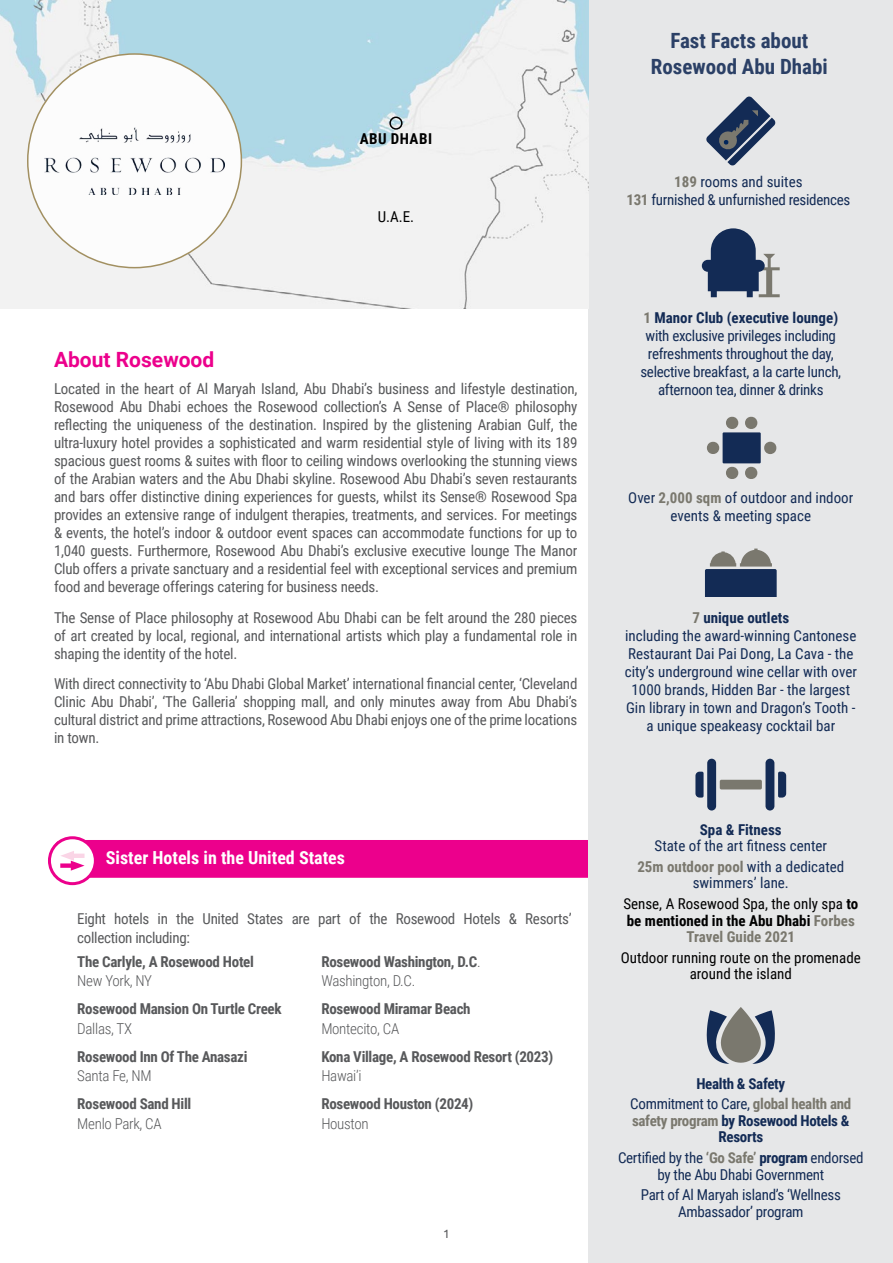
<style>
.page{position:relative;width:893px;height:1263px;background:#fff}
.page>*{position:absolute;margin:0;border:0;box-sizing:border-box;transform-origin:0 0}
.t1{font:700 21px/25.2px "Roboto Condensed";color:#2b4066;text-align:center}
.t2{font:700 21px "Roboto";color:#ec008c}
.t3{font:700 18px "Roboto Condensed";color:#fff}
.t4{font:15px/18px "Roboto Condensed";letter-spacing:-.015em;color:#58595b;text-align:justify}
.t5{font:15px/18px "Roboto Condensed";letter-spacing:-.01em;color:#132b55;text-align:center}
.t6{font:700 15px "Roboto Condensed";letter-spacing:-.02em;color:#58595b}
.t7{font:15px/16.5px "Roboto Condensed";color:#000;text-align:center}
.t8{font:300 15px "Roboto Condensed";letter-spacing:-.02em;color:#58595b}
.t9{font:700 15px/16.5px "Roboto Condensed";letter-spacing:-.02em;color:#7a786e;text-align:center}
.t10{font:700 15px "Roboto Condensed";letter-spacing:-.02em;color:#132b55}
.t11{font:700 15px "Roboto Condensed";letter-spacing:.035em;color:#000}
.t12{font:12px "Ubuntu";color:#58595b}
.s1{font-weight:300}
.s2{font-weight:700;color:#7a786e}
.s3{font-weight:700}
.s4{font-weight:400;color:#132b55}
.s5{color:#132b55}
</style>
<div class="page">
<div style="left:54px;top:840px;width:549px;height:38px;background:#ec008c;border-radius:9px"></div>
<div style="left:49px;top:838px;width:46px;height:46px;background:#fff;border-radius:50%"></div>
<svg style="left:60px;top:851px;width:25px;height:20px"></svg>
<div style="left:48px;top:836px;width:49px;height:49px;border:3px solid #ec008c;border-radius:50%"></div>
<div style="left:589px;top:0;width:304px;height:1263px;background:#e6e7e8"></div>
<img style="left:0;top:0;width:589px;height:308px">
<div style="left:28px;top:54px;width:213px;height:214px;background:#fcfcfc;border-radius:50%"></div>
<img style="left:45px;top:127px;width:179px;height:67px">
<div style="left:389px;top:117px;width:14px;height:13px;border:2px solid #000;border-radius:50%"></div>
<svg style="left:706px;top:96px;width:70px;height:70px"></svg>
<svg style="left:705px;top:549px;width:72px;height:48px"></svg>
<div style="left:723px;top:432px;width:38px;height:31px;background:#132b55"></div>
<svg style="left:764px;top:442px;width:13px;height:12px"></svg>
<svg style="left:745px;top:466px;width:12px;height:13px"></svg>
<svg style="left:726px;top:466px;width:12px;height:13px"></svg>
<svg style="left:745px;top:416px;width:12px;height:13px"></svg>
<svg style="left:726px;top:416px;width:12px;height:13px"></svg>
<svg style="left:707px;top:441px;width:12px;height:13px"></svg>
<svg style="left:702px;top:228px;width:78px;height:69px"></svg>
<svg style="left:707px;top:1007px;width:68px;height:57px"></svg>
<svg style="left:695px;top:759px;width:91px;height:51px"></svg>
<div style="left:720px;top:780px;width:42px;height:9px;background:#7a786e;border-radius:2px"></div>
<p class="t11" style="left:360px;top:128px;width:74px">ABU DHABI</p>
<p class="t7" style="left:378px;top:207px;width:38px">U.A.E.</p>
<p class="t2" style="left:54px;top:345px;width:162px">About Rosewood</p>
<p class="t4" style="left:54px;top:379px;width:525px">Located in the heart of Al Maryah Island, Abu Dhabi’s business and lifestyle destination, Rosewood Abu Dhabi echoes the Rosewood collection’s A Sense of Place® philosophy reflecting the uniqueness of the destination. Inspired by the glistening Arabian Gulf, the ultra-luxury hotel provides a sophisticated and warm residential style of living with its 189 spacious guest rooms &amp; suites with floor to ceiling windows overlooking the stunning views of the Arabian waters and the Abu Dhabi skyline. Rosewood Abu Dhabi’s seven restaurants and bars offer distinctive dining experiences for guests, whilst its Sense® Rosewood Spa provides an extensive range of indulgent therapies, treatments, and services. For meetings &amp; events, the hotel’s indoor &amp; outdoor event spaces can accommodate functions for up to 1,040 guests. Furthermore, Rosewood Abu Dhabi’s exclusive executive lounge The Manor Club offers a private sanctuary and a residential feel with exceptional services and premium food and beverage offerings catering for business needs.</p>
<p class="t4" style="left:54px;top:608px;width:525px">The Sense of Place philosophy at Rosewood Abu Dhabi can be felt around the 280 pieces of art created by local, regional, and international artists which play a fundamental role in shaping the identity of the hotel.</p>
<p class="t4" style="left:54px;top:674px;width:525px">With direct connectivity to ‘Abu Dhabi Global Market’ international financial center, ‘Cleveland Clinic Abu Dhabi’, ‘The Galleria’ shopping mall, and only minutes away from Abu Dhabi’s cultural district and prime attractions, Rosewood Abu Dhabi enjoys one of the prime locations in town.</p>
<p class="t3" style="left:106px;top:845px;width:241px">Sister Hotels in the United States</p>
<p class="t4" style="left:77px;top:908px;width:496px;line-height:19.5px">Eight hotels in the United States are part of the Rosewood Hotels &amp; Resorts’ collection including:</p>
<p class="t6" style="left:77px;top:951px;width:178px">The Carlyle, A Rosewood Hotel</p>
<p class="t8" style="left:77px;top:970px;width:76px">New York, NY</p>
<p class="t6" style="left:77px;top:998px;width:206px">Rosewood Mansion On Turtle Creek</p>
<p class="t8" style="left:77px;top:1018px;width:56px">Dallas, TX</p>
<p class="t6" style="left:77px;top:1046px;width:172px">Rosewood Inn Of The Anasazi</p>
<p class="t8" style="left:77px;top:1065px;width:76px">Santa Fe, NM</p>
<p class="t6" style="left:77px;top:1093px;width:115px">Rosewood Sand Hill</p>
<p class="t8" style="left:77px;top:1113px;width:86px">Menlo Park, CA</p>
<p class="t6" style="left:321px;top:951px;width:161px">Rosewood Washington, D.C<span class="s1">.</span></p>
<p class="t8" style="left:321px;top:970px;width:95px">Washington, D.C.</p>
<p class="t6" style="left:321px;top:998px;width:151px">Rosewood Miramar Beach</p>
<p class="t8" style="left:321px;top:1018px;width:79px">Montecito, CA</p>
<p class="t6" style="left:321px;top:1046px;width:233px">Kona Village, A Rosewood Resort (2023)</p>
<p class="t8" style="left:321px;top:1065px;width:42px">Hawai’i</p>
<p class="t6" style="left:321px;top:1093px;width:154px">Rosewood Houston (2024)</p>
<p class="t8" style="left:321px;top:1113px;width:49px">Houston</p>
<p class="t12" style="left:443px;top:1227px;width:8px">1</p>
<p class="t1" style="left:651px;top:27px;width:179px">Fast Facts about<br>Rosewood Abu Dhabi</p>
<p class="t5" style="left:674px;top:172px;width:130px"><span class="s2">189</span> rooms and suites</p>
<p class="t5" style="left:626px;top:190px;width:225px"><span class="s2">131</span> furnished &amp; unfurnished residences</p>
<p class="t5" style="left:640px;top:308px;width:202px"><span class="s2">1</span> <span class="s3">Manor Club (executive lounge) </span>with exclusive privileges including refreshments throughout the day, selective breakfast, a la carte lunch, afternoon tea, dinner &amp; drinks</p>
<p class="t5" style="left:628px;top:488px;width:227px">Over <span class="s2">2,000 sqm</span> of outdoor and indoor events &amp; meeting space</p>
<p class="t5" style="left:625px;top:608px;width:234px"><span class="s2">7</span> <span class="s3">unique outlets<br></span>including the award-winning Cantonese Restaurant Dai Pai Dong, La Cava - the city’s underground wine cellar with over 1000 brands, Hidden Bar - the largest Gin library in town and Dragon’s Tooth - a unique speakeasy cocktail bar</p>
<p class="t5" style="left:655px;top:820px;width:174px;line-height:16.5px"><span class="s3">Spa &amp; Fitness<br></span>State of the art fitness center</p>
<p class="t5" style="left:637px;top:858px;width:208px;line-height:16.5px"><span class="s2">25m outdoor pool</span> with a dedicated swimmers’ lane.</p>
<p class="t7" style="left:623px;top:895px;width:236px">Sense, A Rosewood Spa, the only spa <span class="s3">to be mentioned in the Abu Dhabi</span> <span class="s2">Forbes<br>Travel Guide 2021</span></p>
<p class="t7" style="left:621px;top:949px;width:242px">Outdoor running route on the promenade around the island</p>
<p class="t10" style="left:696px;top:1073px;width:90px">Health &amp; Safety</p>
<p class="t9" style="left:630px;top:1095px;width:223px"><span class="s4">Commitment to Care,</span> global health and safety program <span class="s5">by Rosewood Hotels &amp;<br>Resorts</span></p>
<p class="t5" style="left:618px;top:1149px;width:247px;line-height:16.5px">Certified by the <span class="s2">‘Go Safe’</span> <span class="s3">program</span> endorsed by the Abu Dhabi Government</p>
<p class="t5" style="left:641px;top:1186px;width:202px;line-height:16.5px">Part of Al Maryah island’s ‘Wellness<br>Ambassador’ program</p>
</div>
